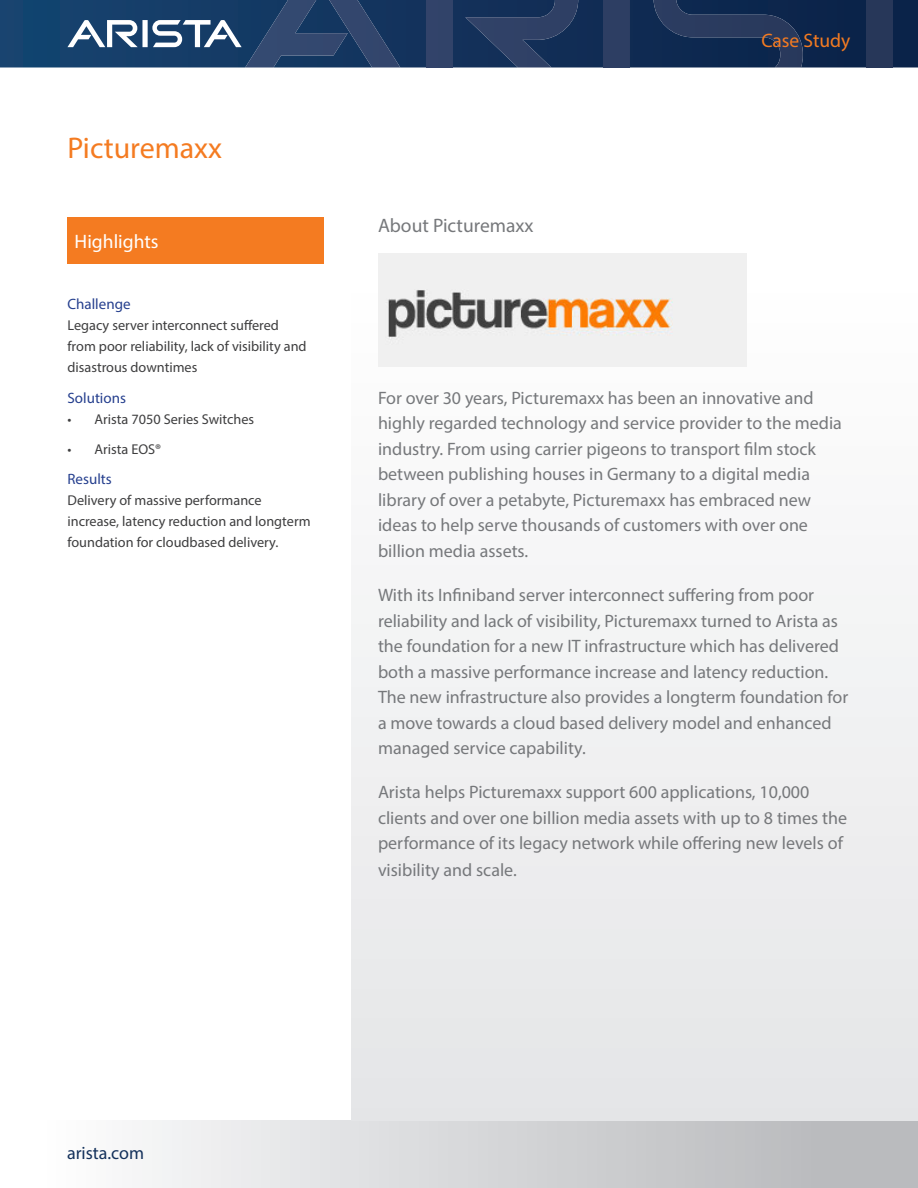
<style>
.page{position:relative;width:918px;height:1188px;background:#fff}
.page>*{position:absolute;margin:0;border:0;box-sizing:border-box;transform-origin:0 0}
.Main_header{font:30px "Myriad Pro";color:#f47b21}
.t1{font:19.5px "Myriad Pro";color:#76787b}
.t2{font:19.5px "Myriad Pro";color:#fff}
.t3{font:19.5px "Myriad Pro";color:#f47b21}
.t4{font:18px/25.5px "Myriad Pro";color:#76787b}
.t5{font:18px "Myriad Pro";color:#14315b}
.Sidebar_subhead{font:15px "Myriad Pro";color:#253f8e}
.Sidebar_text{font:14.25px/21px "Myriad Pro";color:#3e3e3f}
</style>
<div class="page">
<svg style="left:0;top:0;width:918px;height:68px;background:#113159"></svg>
<div style="left:426px;top:0;width:26px;height:68px;background:#314369"></div>
<svg style="left:465px;top:0;width:113px;height:68px;background:#21395f"></svg>
<svg style="left:67px;top:0;width:333px;height:68px;background:#315076"></svg>
<div style="left:604px;top:0;width:26px;height:68px;background:#2d3e63"></div>
<svg style="left:654px;top:0;width:149px;height:68px;background:#1a3156"></svg>
<div style="left:867px;top:0;width:26px;height:68px;background:#273759"></div>
<div style="left:0;top:1120px;width:918px;height:68px;background:linear-gradient(to right,#fff,#b3b4b7)"></div>
<div style="left:351px;top:203px;width:567px;height:917px;background:linear-gradient(to right,#f1f1f2,#f2f3f4)"></div>
<div style="left:68px;top:217px;width:256px;height:47px;background:#f47b21"></div>
<img style="left:378px;top:254px;width:369px;height:112px">
<p class="Main_header" style="left:68px;top:129px;width:156px">Picturemaxx</p>
<p class="t2" style="left:75px;top:229px;width:86px">Highlights</p>
<p class="Sidebar_subhead" style="left:68px;top:295px;width:65px">Challenge</p>
<p class="Sidebar_text" style="left:68px;top:315px;width:241px">Legacy server interconnect suffered from poor reliability, lack of visibility and disastrous downtimes</p>
<p class="Sidebar_subhead" style="left:68px;top:388px;width:60px">Solutions</p>
<p class="Sidebar_text" style="left:68px;top:408px;width:188px">• Arista 7050 Series Switches</p>
<p class="Sidebar_text" style="left:68px;top:438px;width:95px">• Arista EOS®</p>
<p class="Sidebar_subhead" style="left:68px;top:470px;width:46px">Results</p>
<p class="Sidebar_text" style="left:68px;top:490px;width:245px">Delivery of massive performance increase, latency reduction and longterm foundation for cloudbased delivery.</p>
<p class="t1" style="left:378px;top:213px;width:157px">About Picturemaxx</p>
<p class="t3" style="left:761px;top:29px;width:91px">Case Study</p>
<p class="t4" style="left:378px;top:385px;width:465px">For over 30 years, Picturemaxx has been an innovative and highly regarded technology and service provider to the media industry. From using carrier pigeons to transport film stock between publishing houses in Germany to a digital media library of over a petabyte, Picturemaxx has embraced new ideas to help serve thousands of customers with over one billion media assets.</p>
<p class="t4" style="left:378px;top:582px;width:472px">With its Infiniband server interconnect suffering from poor reliability and lack of visibility, Picturemaxx turned to Arista as the foundation for a new IT infrastructure which has delivered both a massive performance increase and latency reduction.<br>The new infrastructure also provides a longterm foundation for a move towards a cloud based delivery model and enhanced managed service capability.</p>
<p class="t4" style="left:378px;top:779px;width:471px;line-height:26px">Arista helps Picturemaxx support 600 applications, 10,000 clients and over one billion media assets with up to 8 times the performance of its legacy network while offering new levels of visibility and scale.</p>
<p class="t5" style="left:67px;top:1142px;width:79px">arista.com</p>
</div>
